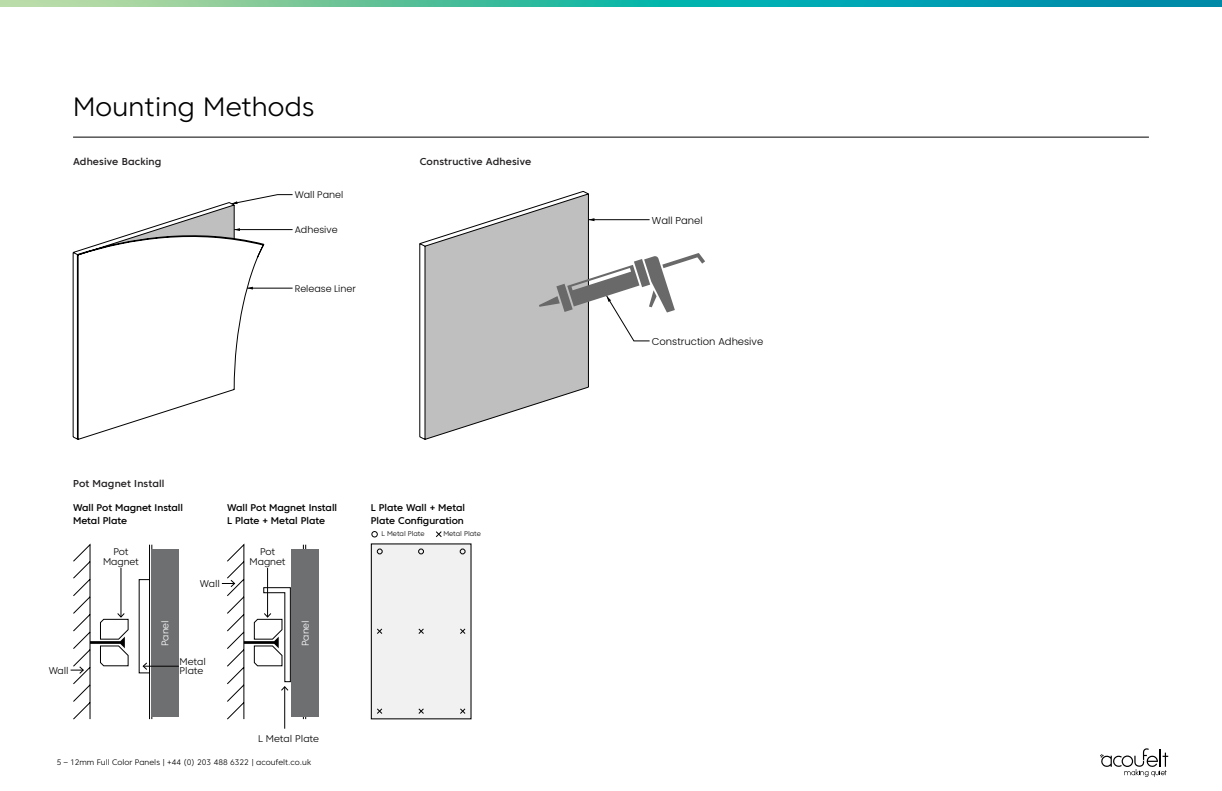
<style>
.page{position:relative;width:1222px;height:791px;background:#fff}
.page>*{position:absolute;margin:0;border:0;box-sizing:border-box;transform-origin:0 0}
.t1{font:300 26.5px "Core Sans C 35";letter-spacing:.01em;color:#000}
.t2{font:500 10px "Core Sans C 55";letter-spacing:.015em;color:#221f20}
.t3{font:300 10px "Poppins";color:#000}
.t4{font:500 9.7px/13.2px "Core Sans C 55";color:#000}
.t5{font:300 9.7px/10.3px "Core Sans C 35";color:#000;text-align:center}
.t6{font:300 9.7px "Core Sans C 35";color:#fff}
.t7{font:300 9.5px "Poppins";color:#000}
.t8{font:300 8px "Core Sans C 35";color:#000}
.t9{font:300 6.9px "Core Sans C 35";color:#000}
</style>
<div class="page">
<svg style="left:1100px;top:748px;width:68px;height:29px"></svg>
<svg style="left:0;top:0;width:1222px;height:6px;background:#39b4a6"></svg>
<hr style="left:73px;top:137px;width:1076px;height:1px;background:#000">
<svg style="left:73px;top:244px;width:191px;height:195px"></svg>
<svg style="left:247px;top:287px;width:6px;height:3px"></svg>
<hr style="left:247px;top:288px;width:46px;height:1px;background:#000">
<svg style="left:97px;top:194px;width:196px;height:55px"></svg>
<hr style="left:234px;top:229px;width:59px;height:1px;background:#000">
<svg style="left:420px;top:191px;width:168px;height:248px"></svg>
<hr style="left:588px;top:219px;width:61px;height:1px;background:#000">
<svg style="left:539px;top:253px;width:166px;height:88px"></svg>
<div style="left:151px;top:549px;width:28px;height:168px;background:#6e6f71"></div>
<div style="left:292px;top:549px;width:27px;height:168px;background:#6e6f71"></div>
<hr style="left:143px;top:666px;width:36px;height:1px;background:#000">
<svg style="left:71px;top:544px;width:105px;height:175px"></svg>
<hr style="left:284px;top:687px;width:1px;height:42px;background:#000">
<svg style="left:222px;top:544px;width:85px;height:175px"></svg>
<div style="left:371px;top:544px;width:100px;height:175px;background:#f1f1f2"></div>
<div style="left:371px;top:543px;width:100px;height:176px;border:1px solid #000"></div>
<svg style="left:372px;top:531px;width:5px;height:6px"></svg>
<svg style="left:377px;top:549px;width:5px;height:5px"></svg>
<svg style="left:460px;top:549px;width:5px;height:5px"></svg>
<svg style="left:418px;top:549px;width:6px;height:5px"></svg>
<svg style="left:377px;top:708px;width:5px;height:6px"></svg>
<svg style="left:377px;top:628px;width:5px;height:6px"></svg>
<svg style="left:418px;top:628px;width:6px;height:6px"></svg>
<svg style="left:418px;top:708px;width:6px;height:6px"></svg>
<svg style="left:460px;top:708px;width:6px;height:6px"></svg>
<svg style="left:460px;top:628px;width:6px;height:6px"></svg>
<svg style="left:436px;top:531px;width:6px;height:6px"></svg>
<h1 class="t1" style="left:73px;top:90px;width:243px">Mounting Methods</h1>
<p class="t2" style="left:73px;top:156px;width:90px">Adhesive Backing</p>
<p class="t2" style="left:420px;top:156px;width:113px">Constructive Adhesive</p>
<p class="t7" style="left:295px;top:190px;width:50px">Wall Panel</p>
<p class="t7" style="left:295px;top:225px;width:44px">Adhesive</p>
<p class="t7" style="left:295px;top:283px;width:63px">Release Liner</p>
<p class="t2" style="left:73px;top:477px;width:93px">Pot Magnet Install</p>
<p class="t4" style="left:73px;top:501px;width:112px">Wall Pot Magnet Install<br>Metal Plate</p>
<p class="t4" style="left:227px;top:501px;width:112px">Wall Pot Magnet Install<br>L Plate + Metal Plate</p>
<p class="t5" style="left:103px;top:546px;width:37px">Pot<br>Magnet</p>
<p class="t5" style="left:250px;top:546px;width:37px">Pot<br>Magnet</p>
<p class="t5" style="left:200px;top:578px;width:22px">Wall</p>
<p class="t6" style="left:159px;top:646px;width:27px;rotate:-90deg">Panel</p>
<p class="t6" style="left:299px;top:646px;width:27px;rotate:-90deg">Panel</p>
<p class="t5" style="left:180px;top:656px;width:28px">Metal</p>
<p class="t5" style="left:49px;top:665px;width:22px">Wall</p>
<p class="t5" style="left:180px;top:665px;width:25px">Plate</p>
<p class="t5" style="left:258px;top:733px;width:62px">L Metal Plate</p>
<p class="t8" style="left:57px;top:758px;width:256px">5 – 12mm Full Color Panels | +44 (0) 203 488 6322 | acoufelt.co.uk</p>
<p class="t4" style="left:371px;top:501px;width:96px">L Plate Wall + Metal<br>Plate Configuration</p>
<p class="t9" style="left:382px;top:530px;width:45px">L Metal Plate</p>
<p class="t9" style="left:443px;top:530px;width:39px">Metal Plate</p>
<p class="t3" style="left:652px;top:214px;width:52px">Wall Panel</p>
<p class="t3" style="left:652px;top:336px;width:113px">Construction Adhesive</p>
</div>
